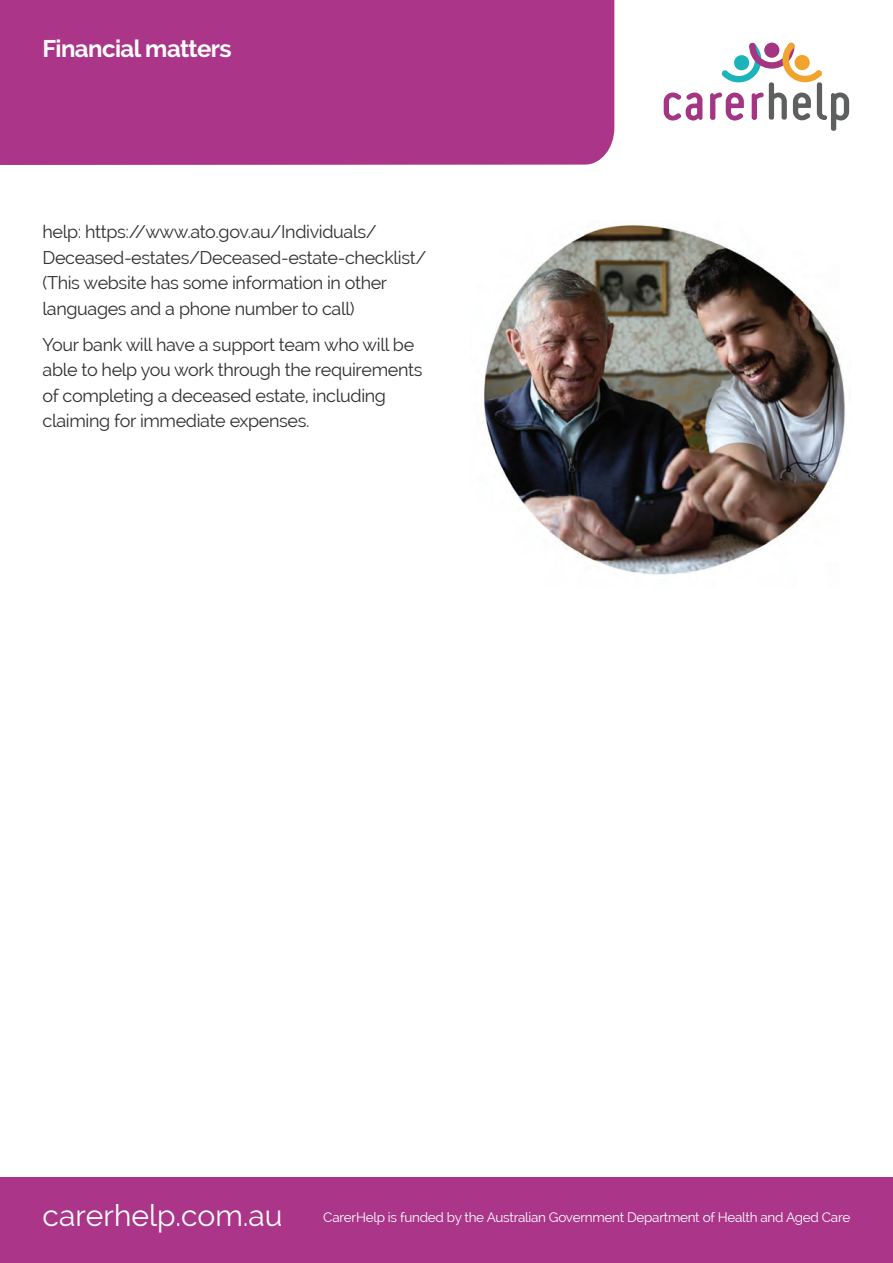
<style>
.page{position:relative;width:893px;height:1263px;background:#fff}
.page>*{position:absolute;margin:0;border:0;box-sizing:border-box;transform-origin:0 0}
.t1{font:30px "Raleway";color:#fff}
.t2{font:700 24px "Raleway";letter-spacing:-.025em;color:#fff}
.t3{font:18px/25.5px "Raleway";letter-spacing:-.02em;color:#312f30}
.t4{font:13.5px "Raleway";letter-spacing:-.02em;color:#fff}
</style>
<div class="page">
<div style="left:0;top:0;width:614px;height:165px;background:#aa3589"></div>
<svg style="left:664px;top:93px;width:38px;height:28px"></svg>
<svg style="left:710px;top:42px;width:139px;height:89px"></svg>
<img style="left:483px;top:225px;width:362px;height:350px">
<div style="left:0;top:1178px;width:893px;height:85px;background:#aa3589"></div>
<h1 class="t2" style="left:43px;top:35px;width:191px">Financial matters</h1>
<p class="t3" style="left:43px;top:219px;width:385px">help: https://www.ato.gov.au/Individuals/ Deceased-estates/Deceased-estate-checklist/ (This website has some information in other languages and a phone number to call)</p>
<p class="t3" style="left:43px;top:332px;width:381px">Your bank will have a support team who will be able to help you work through the requirements of completing a deceased estate, including claiming for immediate expenses.</p>
<p class="t1" style="left:43px;top:1198px;width:242px">carerhelp.com.au</p>
<p class="t4" style="left:323px;top:1209px;width:529px">CarerHelp is funded by the Australian Government Department of Health and Aged Care</p>
</div>
